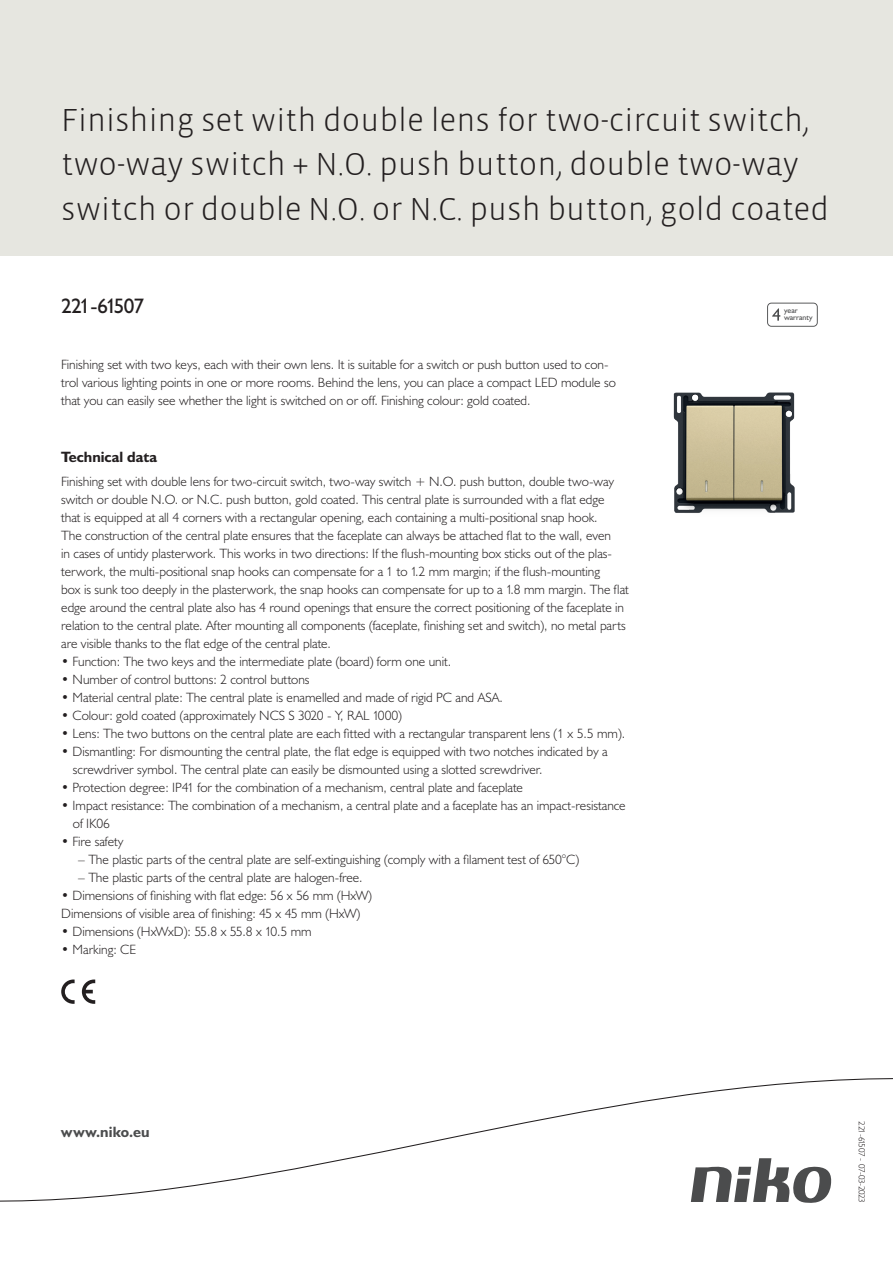
<style>
.page{position:relative;width:893px;height:1263px;background:#fff}
.page>*{position:absolute;margin:0;border:0;box-sizing:border-box;transform-origin:0 0}
.Title_datasheets{font:300 32.7px/44.5px "Vista Sans";color:#231f20}
.Article_number{font:21px "Humanist 521 BT";letter-spacing:-.075em;color:#231f20}
.Titles_parts{font:700 15px "Humanist 521 BT";color:#231f20}
.titel_afbeelding{font:700 15px "Humanist 521 BT";letter-spacing:.005em;color:#4b4c4d}
.Platte_tekst_CAB{font:300 13.5px/18px "Humanist 521 BT";color:#231f20}
.USP_Bullets{font:300 13.5px/18px "Humanist 521 BT";color:#231f20}
.USP_Bullets_level_2{font:300 13.5px "Humanist 521 BT";color:#231f20}
.Revision{font:300 9px "Humanist 521 BT";letter-spacing:-.05em;color:#231f20}
.t1{font:7.8px/7.8px "Humanist 521 BT";color:#4b4c4d}
</style>
<div class="page">
<div style="left:0;top:0;width:893px;height:255px;background:#e6e6e0"></div>
<svg style="left:82px;top:979px;width:13px;height:25px"></svg>
<svg style="left:61px;top:979px;width:14px;height:25px"></svg>
<svg style="left:767px;top:303px;width:51px;height:24px"></svg>
<svg style="left:0;top:1078px;width:893px;height:125px"></svg>
<img style="left:673px;top:392px;width:122px;height:121px">
<p class="Title_datasheets" style="left:61px;top:98px;width:769px">Finishing set with double lens for two-circuit switch, two-way switch + N.O. push button, double two-way switch or double N.O. or N.C. push button, gold coated</p>
<p class="Article_number" style="left:61px;top:293px;width:84px">221-61507</p>
<p class="Platte_tekst_CAB" style="left:61px;top:355px;width:556px">Finishing set with two keys, each with their own lens. It is suitable for a switch or push button used to con&shy;trol various lighting points in one or more rooms. Behind the lens, you can place a compact LED module so that you can easily see whether the light is switched on or off. Finishing colour: gold coated.</p>
<p class="Titles_parts" style="left:61px;top:447px;width:98px">Technical data</p>
<p class="Platte_tekst_CAB" style="left:61px;top:472px;width:569px">Finishing set with double lens for two-circuit switch, two-way switch + N.O. push button, double two-way switch or double N.O. or N.C. push button, gold coated. This central plate is surrounded with a flat edge<br>that is equipped at all 4 corners with a rectangular opening, each containing a multi-positional snap hook.<br>The construction of the central plate ensures that the faceplate can always be attached flat to the wall, even<br>in cases of untidy plasterwork. This works in two directions: If the flush-mounting box sticks out of the plas&shy;terwork, the multi-positional snap hooks can compensate for a 1 to 1.2 mm margin; if the flush-mounting<br>box is sunk too deeply in the plasterwork, the snap hooks can compensate for up to a 1.8 mm margin. The flat edge around the central plate also has 4 round openings that ensure the correct positioning of the faceplate in relation to the central plate. After mounting all components (faceplate, finishing set and switch), no metal parts are visible thanks to the flat edge of the central plate.</p>
<p class="USP_Bullets" style="left:61px;top:652px;width:391px">• Function: The two keys and the intermediate plate (board) form one unit.</p>
<p class="USP_Bullets" style="left:61px;top:670px;width:250px">• Number of control buttons: 2 control buttons</p>
<p class="USP_Bullets" style="left:61px;top:688px;width:443px">• Material central plate: The central plate is enamelled and made of rigid PC and ASA.</p>
<p class="USP_Bullets" style="left:61px;top:706px;width:342px">• Colour: gold coated (approximately NCS S 3020 - Y, RAL 1000)</p>
<p class="USP_Bullets" style="left:61px;top:724px;width:565px">• Lens: The two buttons on the central plate are each fitted with a rectangular transparent lens (1 x 5.5 mm).</p>
<p class="USP_Bullets" style="left:73px;top:742px;width:536px;text-indent:-12px">• Dismantling: For dismounting the central plate, the flat edge is equipped with two notches indicated by a screwdriver symbol. The central plate can easily be dismounted using a slotted screwdriver.</p>
<p class="USP_Bullets" style="left:61px;top:778px;width:463px">• Protection degree: IP41 for the combination of a mechanism, central plate and faceplate</p>
<p class="USP_Bullets" style="left:73px;top:796px;width:554px;text-indent:-12px">• Impact resistance: The combination of a mechanism, a central plate and a faceplate has an impact-resistance of IK06</p>
<p class="USP_Bullets" style="left:61px;top:832px;width:64px">• Fire safety</p>
<p class="USP_Bullets_level_2" style="left:78px;top:851px;width:502px">– The plastic parts of the central plate are self-extinguishing (comply with a filament test of 650°C)</p>
<p class="USP_Bullets_level_2" style="left:78px;top:869px;width:286px">– The plastic parts of the central plate are halogen-free.</p>
<p class="USP_Bullets" style="left:61px;top:886px;width:312px">• Dimensions of finishing with flat edge: 56 x 56 mm (HxW)</p>
<p class="USP_Bullets" style="left:61px;top:904px;width:301px">Dimensions of visible area of finishing: 45 x 45 mm (HxW)</p>
<p class="USP_Bullets" style="left:61px;top:922px;width:252px">• Dimensions (HxWxD): 55.8 x 55.8 x 10.5 mm</p>
<p class="USP_Bullets" style="left:61px;top:940px;width:76px">• Marking: CE</p>
<p class="t1" style="left:784px;top:306px;width:30px">year warranty</p>
<p class="titel_afbeelding" style="left:61px;top:1122px;width:90px">www.niko.eu</p>
<p class="Revision" style="left:868px;top:1121px;width:83px;rotate:90deg">221-61507 - 07-03-2023</p>
</div>
